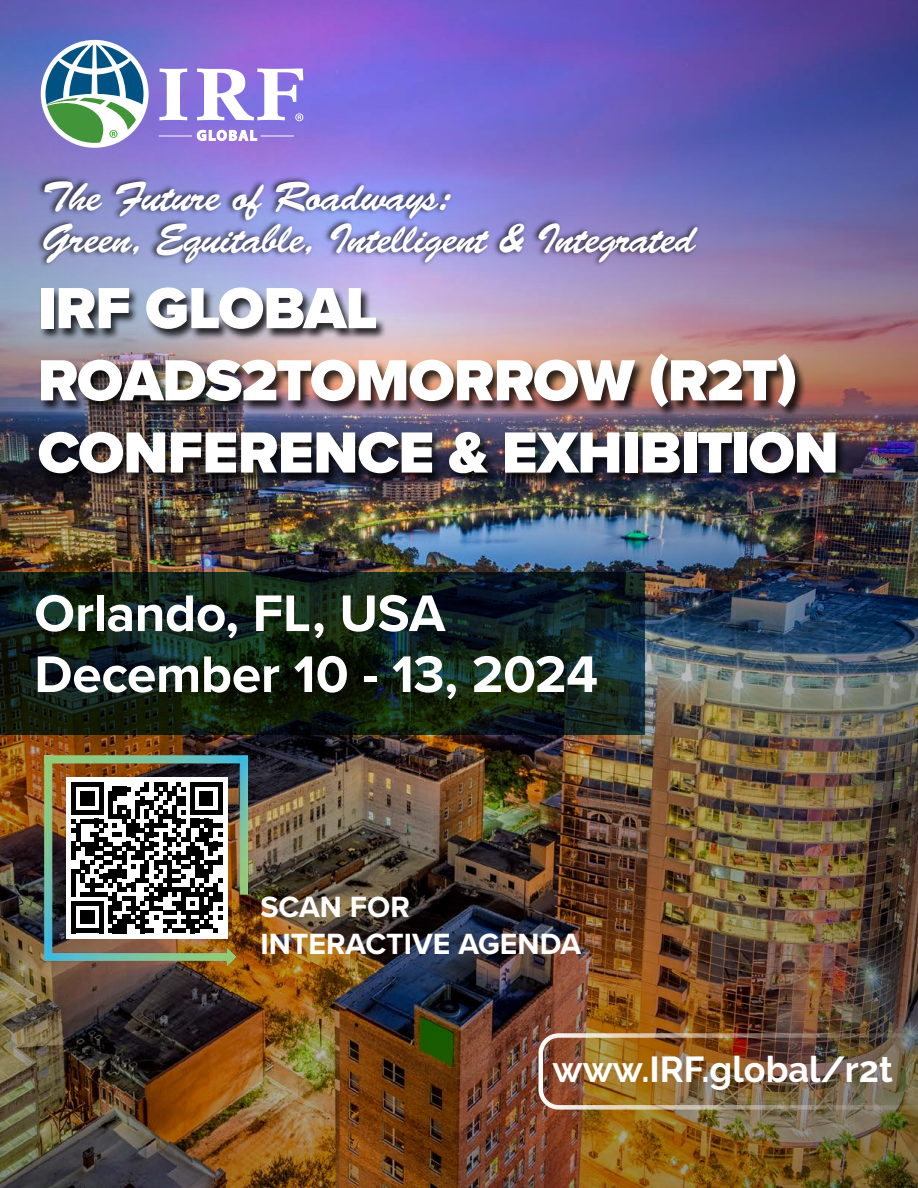
<style>
.page{position:relative;width:918px;height:1188px;background:#fff}
.page>*{position:absolute;margin:0;border:0;box-sizing:border-box;transform-origin:0 0}
.t1{font:900 60.15px/72.2px "Proxima Nova";letter-spacing:-.015em;color:#fff}
.t2{font:700 53.4px/60.9px "Proxima Nova";letter-spacing:-.01em;color:#fff}
.t3{font:41.4px/41.7px "Brush Script Std";letter-spacing:-.02em;color:#fff}
.t4{font:700 36px "Raleway";color:#fff}
.t5{font:700 30.3px/36.6px "Proxima Nova";color:#fff}
</style>
<div class="page">
<img style="left:0;top:0;width:918px;height:1188px">
<img style="left:538px;top:1033px;width:380px;height:77px">
<svg style="left:159px;top:68px;width:28px;height:52px"></svg>
<div style="left:41px;top:40px;width:108px;height:108px;background:#fff;border-radius:50%"></div>
<svg style="left:46px;top:45px;width:98px;height:98px"></svg>
<svg style="left:196px;top:68px;width:107px;height:73px"></svg>
<hr style="left:159px;top:136px;width:33px;height:1px;background:#fff">
<hr style="left:261px;top:136px;width:33px;height:1px;background:#fff">
<svg style="left:0;top:572px;width:644px;height:163px;background:#102118"></svg>
<div style="left:36px;top:175px;width:664px;height:93px;background:#000;opacity:.76"></div>
<div style="left:37px;top:287px;width:809px;height:198px;background:#000;opacity:.8"></div>
<img style="left:45px;top:756px;width:203px;height:210px">
<div style="left:67px;top:777px;width:161px;height:161px;background:#fff"></div>
<svg style="left:71px;top:782px;width:151px;height:151px"></svg>
<p class="t3" style="left:42px;top:177px;width:655px">The Future of Roadways:<br>Green, Equitable, Intelligent &amp; Integrated</p>
<h1 class="t1" style="left:38px;top:272px;width:803px">IRF GLOBAL<br>ROADS2TOMORROW (R2T)<br>CONFERENCE &amp; EXHIBITION</h1>
<p class="t2" style="left:34px;top:582px;width:565px">Orlando, FL, USA<br>December 10 - 13, 2024</p>
<p class="t5" style="left:260px;top:888px;width:322px">SCAN FOR<br>INTERACTIVE AGENDA</p>
<p class="t4" style="left:552px;top:1048px;width:342px">www.IRF.global/r2t</p>
</div>
